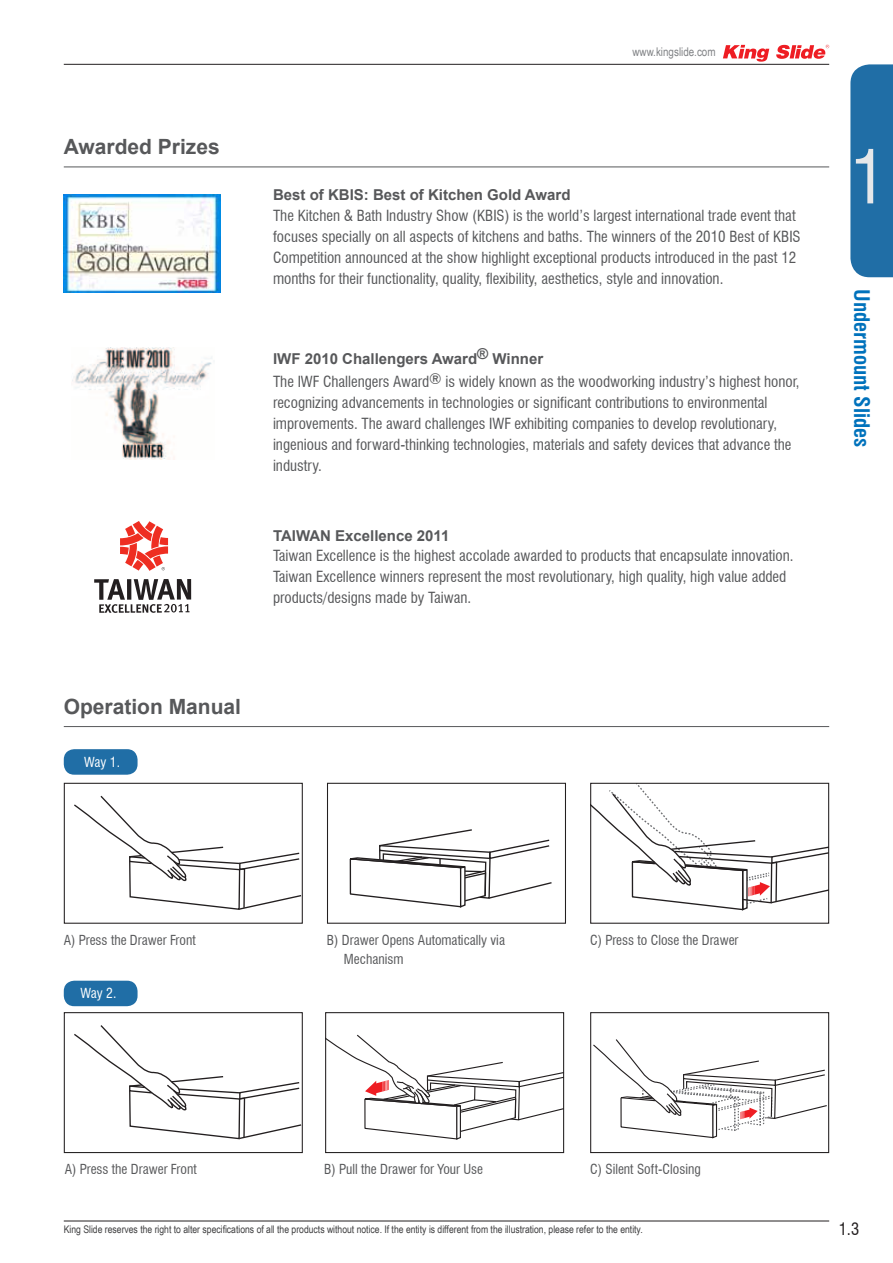
<style>
.page{position:relative;width:893px;height:1263px;background:#fff}
.page>*{position:absolute;margin:0;border:0;box-sizing:border-box;transform-origin:0 0}
.t1{font:condensed 72px "Swiss 721 BT";color:#e6e7e9}
.t2{font:700 21px "Arial";color:#57585a}
.t3{font:700 condensed 21px "Swiss 721 BT";color:#0072bc}
.t4{font:condensed 16.5px "Swiss 721 BT";color:#231f20}
.t5{font:condensed 15px/21px "Swiss 721 BT";color:#57585a}
.t6{font:700 15px "Arial";color:#57585a}
.t7{font:condensed 13.5px/19.5px "Swiss 721 BT";color:#57585a}
.t8{font:condensed 13.5px "Swiss 721 BT";letter-spacing:-.01em;color:#fff}
.t9{font:12px "Arial Narrow";color:#808285}
.t10{font:10.5px "Arial Narrow";color:#3e3e3f}
</style>
<div class="page">
<hr style="left:64px;top:64px;width:765px;height:1px;background:#231f20">
<hr style="left:64px;top:1221px;width:765px;height:1px;background:#231f20">
<svg style="left:723px;top:45px;width:46px;height:17px"></svg>
<svg style="left:776px;top:45px;width:53px;height:14px"></svg>
<div style="left:850px;top:64px;width:43px;height:213px;background:#206ea6"></div>
<img style="left:72px;top:347px;width:140px;height:113px">
<img style="left:64px;top:194px;width:157px;height:98px">
<svg style="left:120px;top:521px;width:48px;height:50px"></svg>
<svg style="left:94px;top:579px;width:97px;height:34px"></svg>
<svg style="left:74px;top:795px;width:227px;height:115px"></svg>
<div style="left:64px;top:783px;width:239px;height:141px;border:1px solid #231f20"></div>
<svg style="left:74px;top:1025px;width:227px;height:115px"></svg>
<div style="left:64px;top:1012px;width:239px;height:141px;border:1px solid #231f20"></div>
<svg style="left:349px;top:829px;width:203px;height:79px"></svg>
<div style="left:327px;top:783px;width:239px;height:141px;border:1px solid #231f20"></div>
<svg style="left:592px;top:785px;width:235px;height:126px"></svg>
<div style="left:590px;top:783px;width:239px;height:141px;border:1px solid #231f20"></div>
<svg style="left:327px;top:1034px;width:235px;height:106px"></svg>
<div style="left:325px;top:1012px;width:239px;height:141px;border:1px solid #231f20"></div>
<svg style="left:593px;top:1039px;width:234px;height:100px"></svg>
<div style="left:590px;top:1012px;width:239px;height:141px;border:1px solid #231f20"></div>
<div style="left:64px;top:749px;width:74px;height:26px;background:#206ea6;border-radius:10px"></div>
<div style="left:64px;top:981px;width:74px;height:25px;background:#206ea6;border-radius:10px"></div>
<hr style="left:64px;top:167px;width:765px;height:1px;background:#57585a">
<hr style="left:64px;top:726px;width:765px;height:1px;background:#57585a">
<p class="t2" style="left:64px;top:133px;width:158px">Awarded Prizes</p>
<p class="t6" style="left:273px;top:185px;width:299px">Best of KBIS: Best of Kitchen Gold Award</p>
<p class="t9" style="left:632px;top:43px;width:85px">www.kingslide.com</p>
<p class="t5" style="left:273px;top:205px;width:529px">The Kitchen &amp; Bath Industry Show (KBIS) is the world’s largest international trade event that focuses specially on all aspects of kitchens and baths. The winners of the 2010 Best of KBIS Competition announced at the show highlight exceptional products introduced in the past 12 months for their functionality, quality, flexibility, aesthetics, style and innovation.</p>
<p class="t6" style="left:273px;top:348px;width:272px">IWF 2010 Challengers Award® Winner</p>
<p class="t5" style="left:273px;top:371px;width:528px">The IWF Challengers Award® is widely known as the woodworking industry’s highest honor, recognizing advancements in technologies or significant contributions to environmental improvements. The award challenges IWF exhibiting companies to develop revolutionary, ingenious and forward-thinking technologies, materials and safety devices that advance the industry.</p>
<p class="t6" style="left:273px;top:525px;width:178px">TAIWAN Excellence 2011</p>
<p class="t5" style="left:273px;top:545px;width:522px">Taiwan Excellence is the highest accolade awarded to products that encapsulate innovation.<br>Taiwan Excellence winners represent the most revolutionary, high quality, high value added products/designs made by Taiwan.</p>
<p class="t2" style="left:64px;top:692px;width:179px">Operation Manual</p>
<p class="t8" style="left:84px;top:754px;width:37px">Way 1.</p>
<p class="t1" style="left:850px;top:134px;width:37px">1</p>
<p class="t3" style="left:874px;top:289px;width:160px;rotate:90deg">Undermount Slides</p>
<p class="t7" style="left:64px;top:930px;width:133px">A) Press the Drawer Front</p>
<p class="t8" style="left:81px;top:985px;width:37px">Way 2.</p>
<p class="t7" style="left:65px;top:1160px;width:133px">A) Press the Drawer Front</p>
<p class="t7" style="left:344px;top:930px;width:163px;text-indent:-17px">B) Drawer Opens Automatically via<br>Mechanism</p>
<p class="t7" style="left:324px;top:1160px;width:161px">B) Pull the Drawer for Your Use</p>
<p class="t7" style="left:590px;top:930px;width:150px">C) Press to Close the Drawer</p>
<p class="t7" style="left:590px;top:1160px;width:112px">C) Silent Soft-Closing</p>
<p class="t10" style="left:64px;top:1222px;width:580px">King Slide reserves the right to alter specifications of all the products without notice. If the entity is different from the illustration, please refer to the entity.</p>
<p class="t4" style="left:839px;top:1219px;width:22px">1.3</p>
</div>
